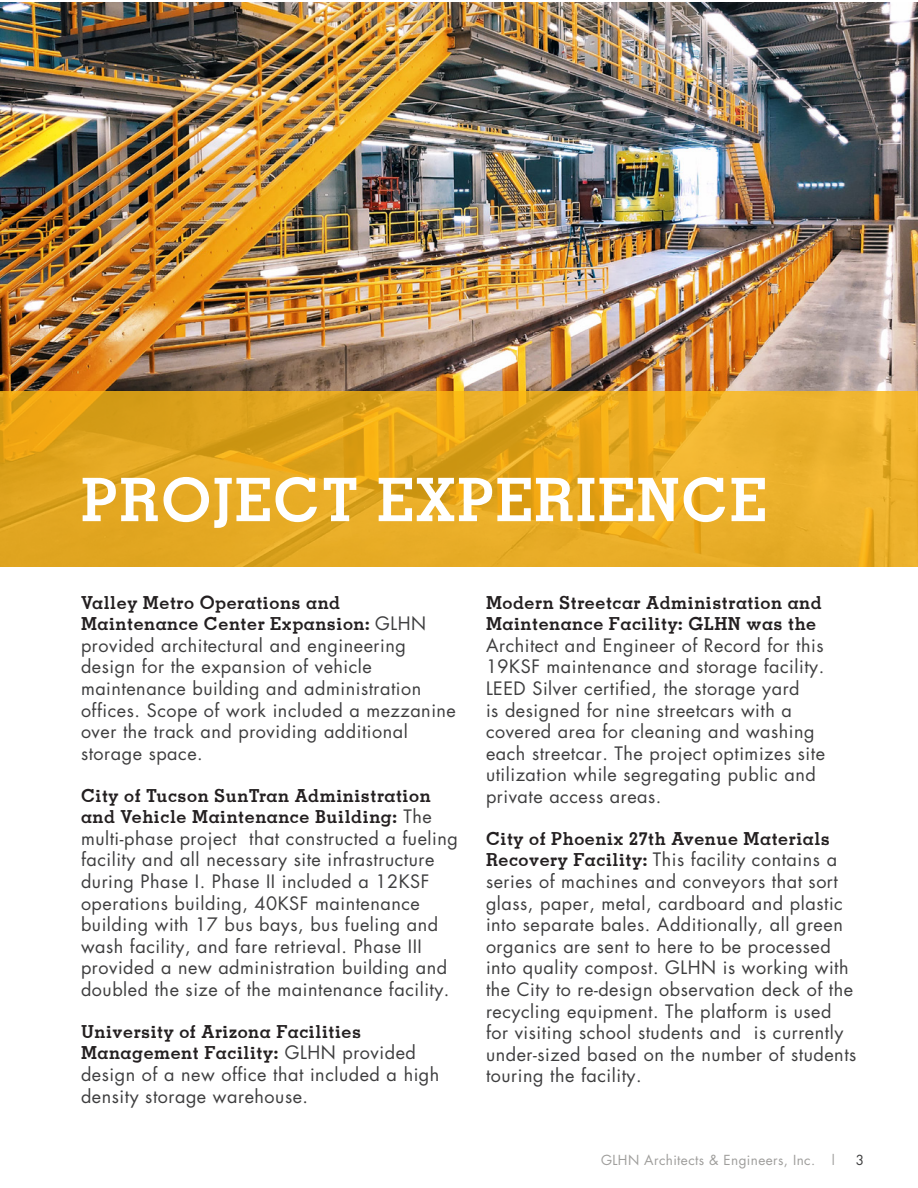
<style>
.page{position:relative;width:918px;height:1188px;background:#fff}
.page>*{position:absolute;margin:0;border:0;box-sizing:border-box;transform-origin:0 0}
.List_Reset_Paragraph{font:700 60px "Memphis";letter-spacing:.03em;color:#fff}
.List_Reset_Paragraph-2{font:18px/21.6px "Futura";letter-spacing:.03em;color:#3e3e3f}
.t1{font:13.5px "Futura";letter-spacing:.03em;color:#9f9e9c}
.t2{font:13.5px "Futura";color:#3e3e3f}
.s1{font-family:"Memphis";font-weight:700;color:#231f20}
</style>
<div class="page">
<img style="left:0;top:2px;width:918px;height:390px">
<svg style="left:0;top:392px;width:918px;height:175px;background:#e6a921"></svg>
<p class="List_Reset_Paragraph" style="left:81px;top:462px;width:687px">PROJECT EXPERIENCE</p>
<p class="List_Reset_Paragraph-2" style="left:81px;top:591px;width:376px"><span class="s1">Valley Metro Operations and Maintenance Center Expansion:</span> GLHN provided architectural and engineering design for the expansion of vehicle maintenance building and administration offices. Scope of work included a mezzanine over the track and providing additional storage space.</p>
<p class="List_Reset_Paragraph-2" style="left:81px;top:784px;width:378px"><span class="s1">City of Tucson SunTran Administration and Vehicle Maintenance Building:</span> The multi-phase project that constructed a fueling facility and all necessary site infrastructure during Phase I. Phase II included a 12KSF operations building, 40KSF maintenance building with 17 bus bays, bus fueling and wash facility, and fare retrieval. Phase III provided a new administration building and doubled the size of the maintenance facility.</p>
<p class="List_Reset_Paragraph-2" style="left:81px;top:1020px;width:360px"><span class="s1">University of Arizona Facilities Management Facility:</span> GLHN provided design of a new office that included a high density storage warehouse.</p>
<p class="List_Reset_Paragraph-2" style="left:486px;top:591px;width:341px"><span class="s1">Modern Streetcar Administration and Maintenance Facility: GLHN was the </span>Architect and Engineer of Record for this 19KSF maintenance and storage facility.<br>LEED Silver certified, the storage yard<br>is designed for nine streetcars with a covered area for cleaning and washing each streetcar. The project optimizes site utilization while segregating public and private access areas.</p>
<p class="List_Reset_Paragraph-2" style="left:486px;top:827px;width:372px"><span class="s1">City of Phoenix 27th Avenue Materials Recovery Facility:</span> This facility contains a series of machines and conveyors that sort glass, paper, metal, cardboard and plastic into separate bales. Additionally, all green organics are sent to here to be processed into quality compost. GLHN is working with the City to re-design observation deck of the recycling equipment. The platform is used for visiting school students and is currently under-sized based on the number of students touring the facility.</p>
<p class="t1" style="left:601px;top:1151px;width:237px">GLHN Architects &amp; Engineers, Inc. |</p>
<p class="t2" style="left:856px;top:1151px;width:10px">3</p>
</div>
